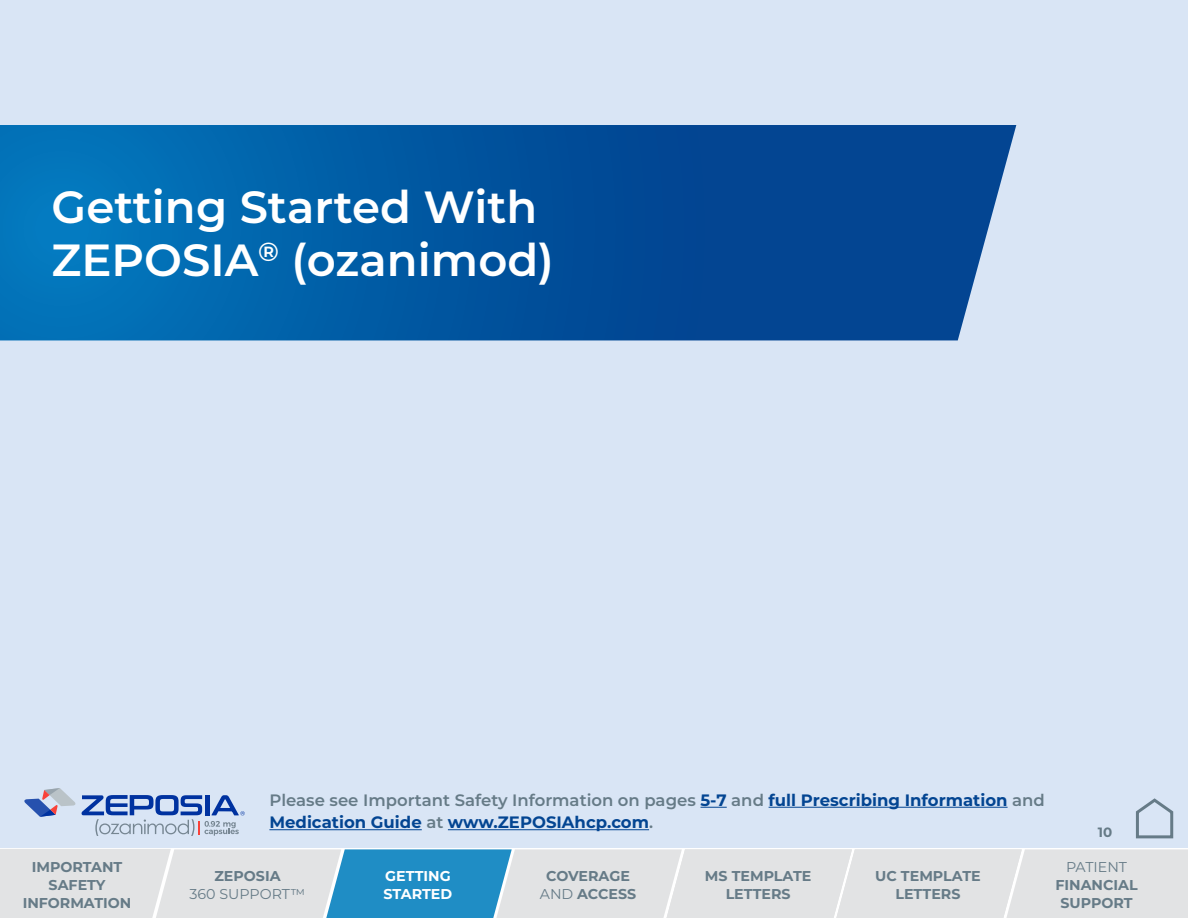
<style>
.page{position:relative;width:1188px;height:918px;background:#fff}
.page>*{position:absolute;margin:0;border:0;box-sizing:border-box;transform-origin:0 0}
.t1{font:600 45px/52.3px "Montserrat";color:#fff}
.t2{font:700 16.5px/22.5px "Montserrat";color:#034592}
.t3{font:700 14.25px/18px "Montserrat";color:#667b87;text-align:center}
.t4{font:14.25px "Montserrat";color:#667b87}
.t5{font:700 14.25px/18px "Montserrat";color:#fff}
.t6{font:700 13.5px "Montserrat";color:#667b87}
.s1{font-weight:600;color:#667b87}
.s2{font-weight:400}
</style>
<div class="page">
<div style="left:0;top:0;width:1188px;height:848px;background:#d9e5f5"></div>
<svg style="left:0;top:125px;width:1016px;height:215px;background:#075aa3"></svg>
<svg style="left:701px;top:807px;width:26px;height:1px"></svg>
<hr style="left:769px;top:807px;width:239px;height:1px;background:#034592">
<hr style="left:269px;top:829px;width:153px;height:1px;background:#034592">
<hr style="left:448px;top:829px;width:201px;height:1px;background:#034592">
<svg style="left:24px;top:788px;width:52px;height:29px"></svg>
<svg style="left:82px;top:795px;width:163px;height:41px"></svg>
<svg style="left:0;top:849px;width:1188px;height:69px;background:#c7d7e0"></svg>
<svg style="left:1136px;top:798px;width:38px;height:41px"></svg>
<h1 class="t1" style="left:52px;top:179px;width:504px">Getting Started With<br>ZEPOSIA<sup>®</sup> (ozanimod)</h1>
<p class="t2" style="left:269px;top:788px;width:777px"><span class="s1">Please see Important Safety Information on pages</span> 5-7 <span class="s1">and</span> full Prescribing Information <span class="s1">and<br></span>Medication Guide <span class="s1">at</span> www.ZEPOSIAhcp.com<span class="s1">.</span></p>
<p class="t3" style="left:23px;top:857px;width:110px">IMPORTANT<br>SAFETY<br>INFORMATION</p>
<p class="t5" style="left:384px;top:867px;width:70px">GETTING<br>STARTED</p>
<p class="t3" style="left:214px;top:867px;width:68px">ZEPOSIA</p>
<p class="t4" style="left:190px;top:884px;width:117px">360 SUPPORT™</p>
<p class="t3" style="left:546px;top:867px;width:85px">COVERAGE</p>
<p class="t3" style="left:875px;top:867px;width:107px">UC TEMPLATE</p>
<p class="t3" style="left:540px;top:885px;width:98px"><span class="s2">AND</span> ACCESS</p>
<p class="t3" style="left:705px;top:867px;width:108px">MS TEMPLATE</p>
<p class="t3" style="left:888px;top:867px;width:81px">TEMPLATE<br>LETTERS</p>
<p class="t3" style="left:718px;top:867px;width:81px">TEMPLATE<br>LETTERS</p>
<p class="t6" style="left:1098px;top:822px;width:16px">10</p>
<p class="t4" style="left:1066px;top:857px;width:63px">PATIENT</p>
<p class="t3" style="left:1055px;top:876px;width:84px">FINANCIAL<br>SUPPORT</p>
</div>
